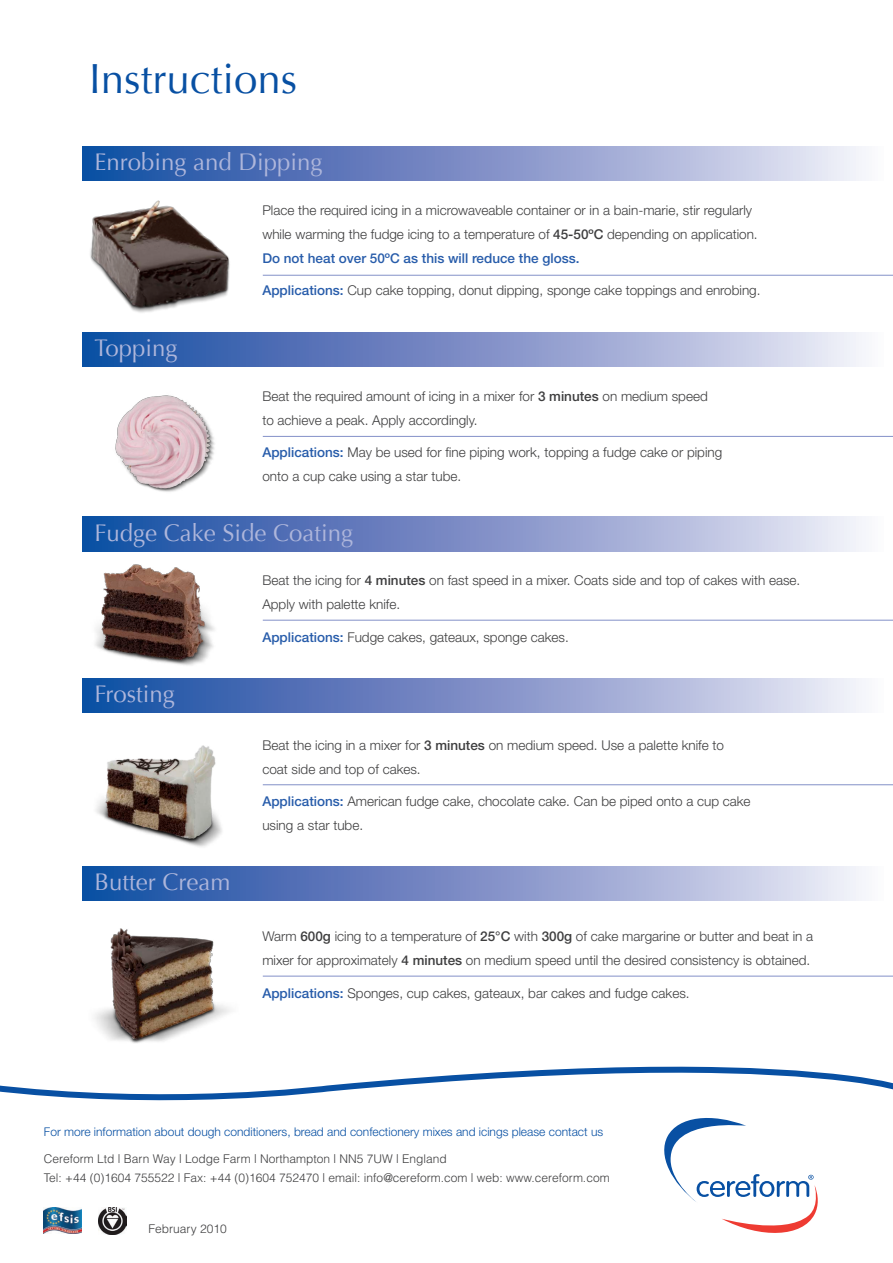
<style>
.page{position:relative;width:893px;height:1263px;background:#fff}
.page>*{position:absolute;margin:0;border:0;box-sizing:border-box;transform-origin:0 0}
.t1{font:42px "Optima";color:#0850a3}
.t2{font:24px "Optima";color:#aeb6db}
.t3{font:300 13.5px/24px "Helvetica Neue";color:#3e3e3f}
.t4{font:300 12px "Helvetica";color:#3e3e3f}
.t5{font:300 12px "Helvetica Neue";color:#0850a3}
.s1{font-weight:500}
.s2{font-weight:500;color:#275caa}
</style>
<div class="page">
<svg style="left:0;top:1066px;width:893px;height:169px"></svg>
<div style="left:82px;top:147px;width:802px;height:34px;background:linear-gradient(to right,#10449e,#f5ecf7)"></div>
<img style="left:90px;top:200px;width:140px;height:113px">
<hr style="left:263px;top:275px;width:630px;height:1px;background:#8391c8">
<div style="left:82px;top:517px;width:802px;height:34px;background:linear-gradient(to right,#10449e,#f5ecf7)"></div>
<hr style="left:263px;top:620px;width:630px;height:1px;background:#8391c8">
<img style="left:95px;top:564px;width:120px;height:102px">
<div style="left:82px;top:678px;width:802px;height:35px;background:linear-gradient(to right,#10449e,#f5ecf7)"></div>
<hr style="left:263px;top:784px;width:630px;height:1px;background:#8391c8">
<img style="left:96px;top:745px;width:126px;height:102px">
<div style="left:82px;top:867px;width:802px;height:34px;background:linear-gradient(to right,#10449e,#f5ecf7)"></div>
<hr style="left:263px;top:976px;width:630px;height:1px;background:#8391c8">
<img style="left:94px;top:928px;width:136px;height:115px">
<div style="left:82px;top:333px;width:802px;height:34px;background:linear-gradient(to right,#10449e,#f5ecf7)"></div>
<hr style="left:263px;top:436px;width:630px;height:1px;background:#8391c8">
<img style="left:115px;top:395px;width:100px;height:97px">
<p class="t1" style="left:89px;top:54px;width:209px">Instructions</p>
<p class="t2" style="left:94px;top:148px;width:230px">Enrobing and Dipping</p>
<p class="t3" style="left:262px;top:198px;width:497px">Place the required icing in a microwaveable container or in a bain-marie, stir regularly while warming the fudge icing to a temperature of <span class="s1">45-50ºC</span> depending on application.<br><span class="s2">Do not heat over 50ºC as this will reduce the gloss.</span></p>
<p class="t3" style="left:262px;top:278px;width:500px"><span class="s2">Applications:</span> Cup cake topping, donut dipping, sponge cake toppings and enrobing.</p>
<p class="t2" style="left:94px;top:334px;width:84px">Topping</p>
<p class="t3" style="left:262px;top:384px;width:447px">Beat the required amount of icing in a mixer for <span class="s1">3 minutes</span> on medium speed to achieve a peak. Apply accordingly.</p>
<p class="t3" style="left:262px;top:440px;width:461px"><span class="s2">Applications:</span> May be used for fine piping work, topping a fudge cake or piping onto a cup cake using a star tube.</p>
<p class="t2" style="left:94px;top:518px;width:260px">Fudge Cake Side Coating</p>
<p class="t3" style="left:262px;top:568px;width:539px">Beat the icing for <span class="s1">4 minutes</span> on fast speed in a mixer. Coats side and top of cakes with ease.<br>Apply with palette knife.</p>
<p class="t3" style="left:262px;top:625px;width:308px"><span class="s2">Applications:</span> Fudge cakes, gateaux, sponge cakes.</p>
<p class="t2" style="left:94px;top:680px;width:82px">Frosting</p>
<p class="t2" style="left:94px;top:868px;width:138px">Butter Cream</p>
<p class="t3" style="left:262px;top:733px;width:463px">Beat the icing in a mixer for <span class="s1">3 minutes</span> on medium speed. Use a palette knife to coat side and top of cakes.</p>
<p class="t3" style="left:262px;top:789px;width:490px"><span class="s2">Applications:</span> American fudge cake, chocolate cake. Can be piped onto a cup cake using a star tube.</p>
<p class="t3" style="left:262px;top:924px;width:552px">Warm <span class="s1">600g</span> icing to a temperature of <span class="s1">25°C</span> with <span class="s1">300g</span> of cake margarine or butter and beat in a mixer for approximately <span class="s1">4 minutes</span> on medium speed until the desired consistency is obtained.</p>
<p class="t3" style="left:262px;top:980px;width:429px"><span class="s2">Applications:</span> Sponges, cup cakes, gateaux, bar cakes and fudge cakes.</p>
<p class="t5" style="left:44px;top:1124px;width:561px">For more information about dough conditioners, bread and confectionery mixes and icings please contact us</p>
<p class="t4" style="left:44px;top:1151px;width:404px">Cereform Ltd | Barn Way | Lodge Farm | Northampton | NN5 7UW | England</p>
<p class="t4" style="left:44px;top:1171px;width:567px">Tel: +44 (0)1604 755522 | Fax: +44 (0)1604 752470 | email: info@cereform.com | web: www.cereform.com</p>
<p class="t4" style="left:149px;top:1221px;width:80px">February 2010</p>
</div>
